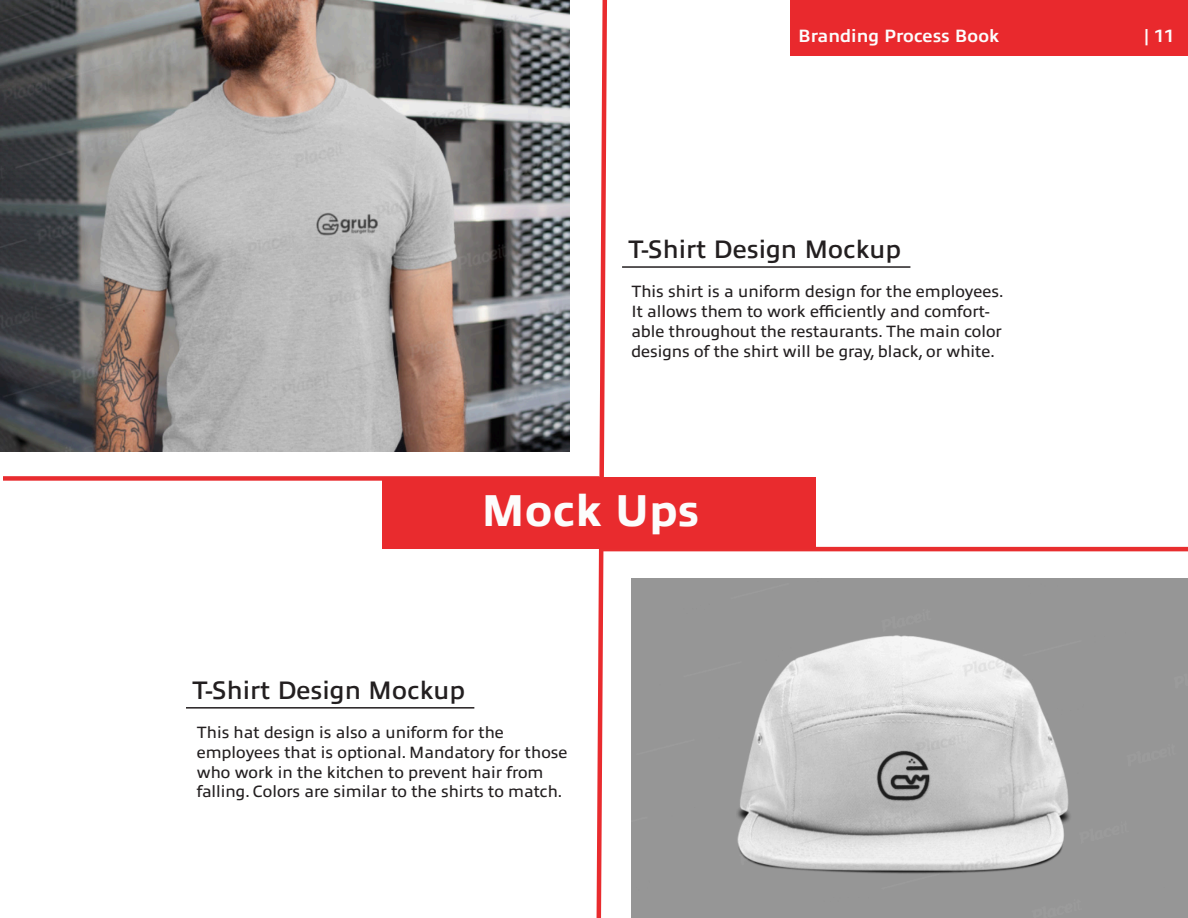
<style>
.page{position:relative;width:1188px;height:918px;background:#fff}
.page>*{position:absolute;margin:0;border:0;box-sizing:border-box;transform-origin:0 0}
.t1{font:800 45px "Allumi Std";color:#fcfcfc}
.t2{font:600 25.5px "Allumi Std";color:#231f20}
.t3{font:700 18px "Allumi Std";color:#fcfcfc}
.t4{font:16.5px/19.8px "Allumi Std";color:#231f20}
</style>
<div class="page">
<img style="left:0;top:0;width:569px;height:452px">
<img style="left:631px;top:578px;width:557px;height:340px">
<div style="left:791px;top:0;width:397px;height:55px;background:#e9292d"></div>
<svg style="left:596px;top:0;width:13px;height:918px"></svg>
<div style="left:3px;top:476px;width:597px;height:5px;background:#e82c2f"></div>
<hr style="left:600px;top:547px;width:588px;height:4px;background:#e82e2f">
<hr style="left:622px;top:266px;width:288px;height:2px;background:#231f20">
<div style="left:382px;top:478px;width:433px;height:71px;background:#e92b2e"></div>
<hr style="left:186px;top:707px;width:288px;height:2px;background:#231f20">
<p class="t3" style="left:798px;top:26px;width:203px">Branding Process Book</p>
<p class="t3" style="left:1144px;top:26px;width:31px">| 11</p>
<p class="t2" style="left:628px;top:236px;width:274px">T-Shirt Design Mockup</p>
<p class="t4" style="left:631px;top:282px;width:374px">This shirt is a uniform design for the employees.<br>It allows them to work efficiently and comfort&shy;able throughout the restaurants. The main color designs of the shirt will be gray, black, or white.</p>
<p class="t1" style="left:481px;top:486px;width:220px">Mock Ups</p>
<p class="t2" style="left:192px;top:677px;width:274px">T-Shirt Design Mockup</p>
<p class="t4" style="left:197px;top:723px;width:309px">This hat design is also a uniform for the</p>
<p class="t4" style="left:197px;top:742px;width:372px">employees that is optional. Mandatory for those who work in the kitchen to prevent hair from falling. Colors are similar to the shirts to match.</p>
</div>
